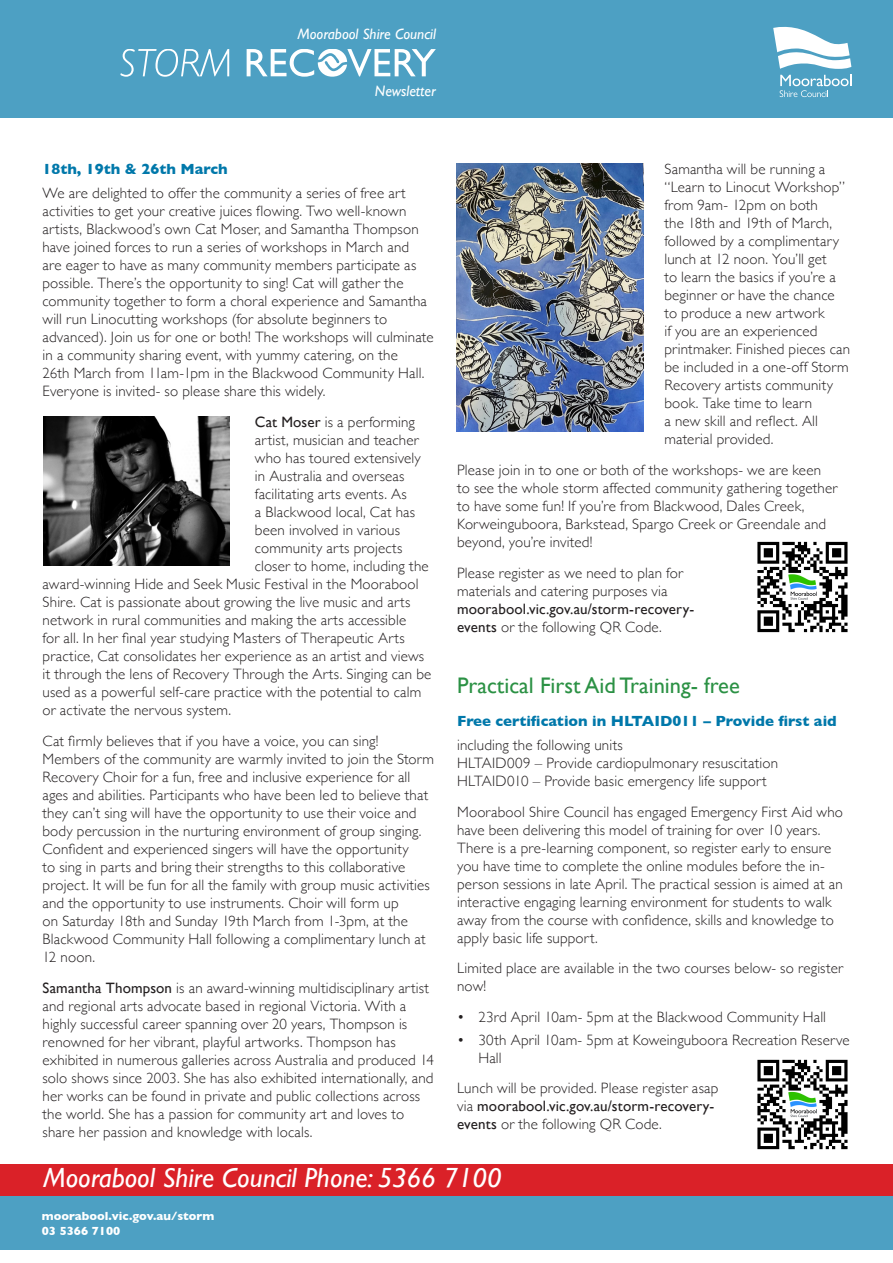
<style>
.page{position:relative;width:893px;height:1263px;background:#fff}
.page>*{position:absolute;margin:0;border:0;box-sizing:border-box;transform-origin:0 0}
.t1{font:italic 27.75px "Gill Sans";color:#fff}
.Heading_1green{font:22.5px "Gill Sans";color:#2b9144}
.t2{font:italic 15.15px "Gill Sans";color:#fff}
.t3{font:300 15px/18px "Gill Sans";letter-spacing:.01em;color:#231f20}
.Heading_2{font:700 15px "Gill Sans";color:#0078aa}
.t4{font:700 12px/14.4px "Gill Sans";color:#fff}
.s1{font-weight:400}
</style>
<div class="page">
<div style="left:0;top:1164px;width:893px;height:32px;background:#da2128"></div>
<div style="left:0;top:0;width:893px;height:118px;background:#4da0c3"></div>
<svg style="left:120px;top:49px;width:316px;height:28px"></svg>
<svg style="left:773px;top:27px;width:78px;height:42px"></svg>
<svg style="left:780px;top:75px;width:71px;height:22px"></svg>
<div style="left:0;top:1196px;width:893px;height:53px;background:#4da0c3"></div>
<img style="left:757px;top:541px;width:91px;height:92px">
<img style="left:757px;top:1059px;width:91px;height:91px">
<img style="left:456px;top:164px;width:187px;height:268px">
<img style="left:43px;top:417px;width:186px;height:149px">
<p class="t2" style="left:298px;top:26px;width:140px">Moorabool Shire Council</p>
<p class="t2" style="left:375px;top:82px;width:62px">Newsletter</p>
<p class="Heading_2" style="left:43px;top:157px;width:187px">18th, 19th &amp; 26th March</p>
<p class="t3" style="left:43px;top:184px;width:393px">We are delighted to offer the community a series of free art activities to get your creative juices flowing. Two well-known artists, Blackwood’s own Cat Moser, and Samantha Thompson have joined forces to run a series of workshops in March and<br>are eager to have as many community members participate as possible. There’s the opportunity to sing! Cat will gather the community together to form a choral experience and Samantha will run Linocutting workshops (for absolute beginners to advanced). Join us for one or both! The workshops will culminate in a community sharing event, with yummy catering, on the<br>26th March from 11am-1pm in the Blackwood Community Hall.<br>Everyone is invited- so please share this widely.</p>
<p class="t3" style="left:255px;top:413px;width:162px"><span class="s1">Cat Moser</span> is a performing</p>
<p class="t3" style="left:255px;top:431px;width:165px">artist, musician and teacher</p>
<p class="t3" style="left:255px;top:449px;width:167px">who has toured extensively</p>
<p class="t3" style="left:255px;top:467px;width:151px">in Australia and overseas</p>
<p class="t3" style="left:255px;top:485px;width:153px">facilitating arts events. As</p>
<p class="t3" style="left:255px;top:503px;width:162px">a Blackwood local, Cat has</p>
<p class="t3" style="left:255px;top:521px;width:147px">been involved in various</p>
<p class="t3" style="left:255px;top:539px;width:149px">community arts projects</p>
<p class="t3" style="left:255px;top:557px;width:175px">closer to home, including the</p>
<p class="t3" style="left:43px;top:575px;width:377px">award-winning Hide and Seek Music Festival in the Moorabool</p>
<p class="t3" style="left:43px;top:593px;width:369px">Shire. Cat is passionate about growing the live music and arts</p>
<p class="t3" style="left:43px;top:611px;width:365px">network in rural communities and making the arts accessible</p>
<p class="t3" style="left:43px;top:629px;width:364px">for all. In her final year studying Masters of Therapeutic Arts</p>
<p class="t3" style="left:43px;top:647px;width:383px">practice, Cat consolidates her experience as an artist and views</p>
<p class="t3" style="left:43px;top:665px;width:390px">it through the lens of Recovery Through the Arts. Singing can be</p>
<p class="t3" style="left:43px;top:683px;width:380px">used as a powerful self-care practice with the potential to calm</p>
<p class="t3" style="left:43px;top:701px;width:190px">or activate the nervous system.</p>
<p class="t3" style="left:43px;top:731px;width:393px">Cat firmly believes that if you have a voice, you can sing!<br>Members of the community are warmly invited to join the Storm Recovery Choir for a fun, free and inclusive experience for all ages and abilities. Participants who have been led to believe that they can’t sing will have the opportunity to use their voice and body percussion in the nurturing environment of group singing.<br>Confident and experienced singers will have the opportunity<br>to sing in parts and bring their strengths to this collaborative project. It will be fun for all the family with group music activities and the opportunity to use instruments. Choir will form up<br>on Saturday 18th and Sunday 19th March from 1-3pm, at the Blackwood Community Hall following a complimentary lunch at 12 noon.</p>
<p class="t3" style="left:43px;top:978px;width:393px"><span class="s1">Samantha Thompson</span> is an award-winning multidisciplinary artist and regional arts advocate based in regional Victoria. With a highly successful career spanning over 20 years, Thompson is renowned for her vibrant, playful artworks. Thompson has exhibited in numerous galleries across Australia and produced 14 solo shows since 2003. She has also exhibited internationally, and her works can be found in private and public collections across the world. She has a passion for community art and loves to share her passion and knowledge with locals.</p>
<p class="t3" style="left:664px;top:159px;width:187px">Samantha will be running a “Learn to Linocut Workshop” from 9am- 12pm on both<br>the 18th and 19th of March, followed by a complimentary lunch at 12 noon. You’ll get<br>to learn the basics if you’re a beginner or have the chance to produce a new artwork<br>if you are an experienced printmaker. Finished pieces can be included in a one-off Storm<br>Recovery artists community book. Take time to learn<br>a new skill and reflect. All material provided.</p>
<p class="t3" style="left:457px;top:460px;width:382px">Please join in to one or both of the workshops- we are keen<br>to see the whole storm affected community gathering together to have some fun! If you’re from Blackwood, Dales Creek, Korweinguboora, Barkstead, Spargo Creek or Greendale and beyond, you’re invited!</p>
<p class="t3" style="left:457px;top:563px;width:239px">Please register as we need to plan for materials and catering purposes via <span class="s1">moorabool.vic.gov.au/storm-recovery&shy;events</span> or the following QR Code.</p>
<p class="Heading_1green" style="left:457px;top:672px;width:284px">Practical First Aid Training- free</p>
<p class="Heading_2" style="left:457px;top:709px;width:381px">Free certification in HLTAID011 – Provide first aid</p>
<p class="t3" style="left:457px;top:735px;width:322px">including the following units<br>HLTAID009 – Provide cardiopulmonary resuscitation<br>HLTAID010 – Provide basic emergency life support</p>
<p class="t3" style="left:457px;top:802px;width:387px">Moorabool Shire Council has engaged Emergency First Aid who have been delivering this model of training for over 10 years.<br>There is a pre-learning component, so register early to ensure you have time to complete the online modules before the in&shy;person sessions in late April. The practical session is aimed at an interactive engaging learning environment for students to walk away from the course with confidence, skills and knowledge to apply basic life support.</p>
<p class="t3" style="left:457px;top:959px;width:388px">Limited place are available in the two courses below- so register now!</p>
<p class="t3" style="left:457px;top:1008px;width:370px">• 23rd April 10am- 5pm at the Blackwood Community Hall</p>
<p class="t3" style="left:478px;top:1030px;width:373px;text-indent:-21px">• 30th April 10am- 5pm at Koweinguboora Recreation Reserve<br>Hall</p>
<p class="t3" style="left:457px;top:1079px;width:263px">Lunch will be provided. Please register asap via <span class="s1">moorabool.vic.gov.au/storm-recovery&shy;events</span> or the following QR Code.</p>
<h1 class="t1" style="left:43px;top:1162px;width:460px">Moorabool Shire Council Phone: 5366 7100</h1>
<p class="t4" style="left:42px;top:1209px;width:174px">moorabool.vic.gov.au/storm<br>03 5366 7100</p>
</div>
